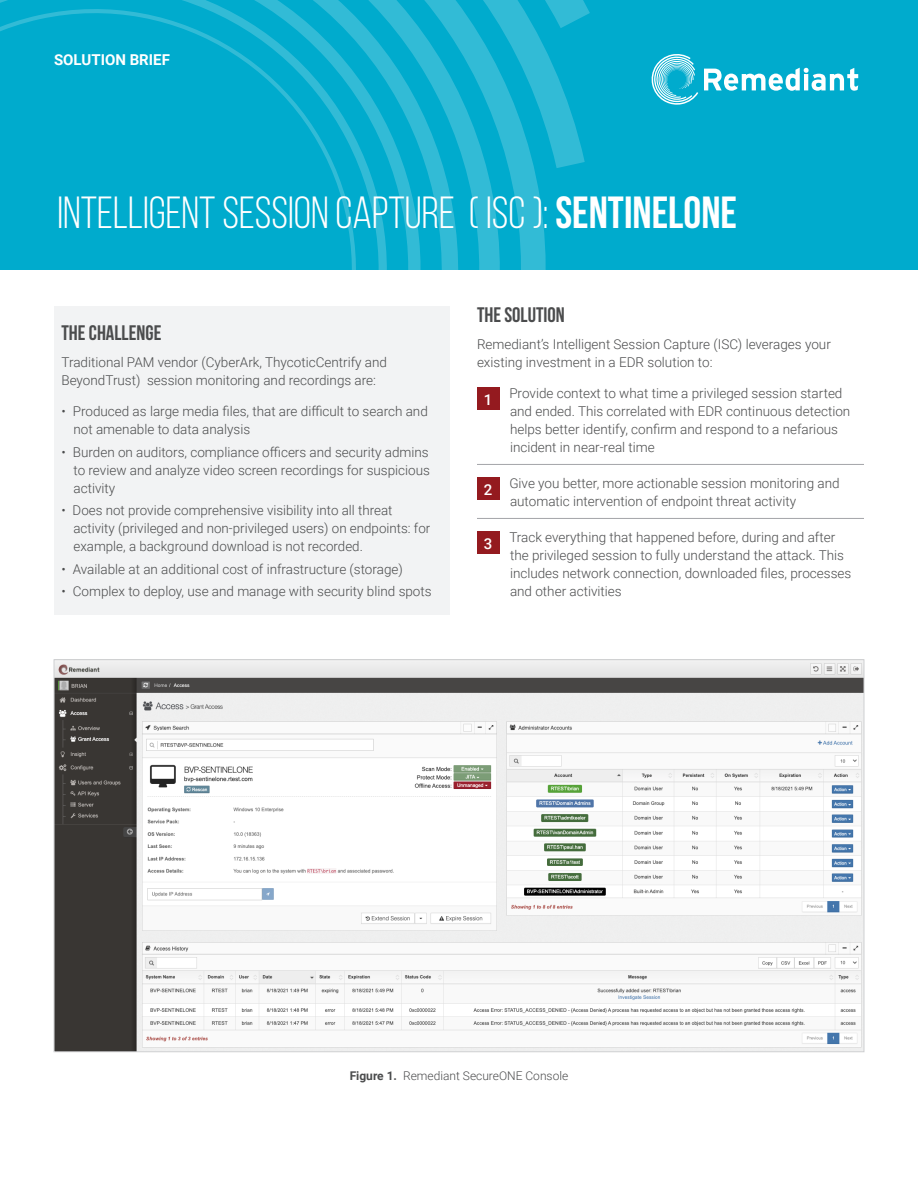
<style>
.page{position:relative;width:918px;height:1188px;background:#fff}
.page>*{position:absolute;margin:0;border:0;box-sizing:border-box;transform-origin:0 0}
.t1{font:45px "Bebas Neue";color:#fff}
.t2{font:700 21px "Bebas Neue";color:#4b4c4d}
.Category_of_Paper{font:700 15px "Roboto";color:#fff}
.Box_Numbers{font:500 15px "Roboto";color:#fff}
.Red_Box_Body_with{font:300 13.5px/18px "Roboto";color:#4b4c4d}
.Body{font:300 13.5px/18px "Roboto";color:#4b4c4d}
.Remediant_Body{font:300 13.5px/18px "Roboto";color:#4b4c4d}
.Figure_Title{font:300 12px "Roboto";color:#4b4c4d}
.s1{font-weight:700}
</style>
<div class="page">
<div style="left:0;top:0;width:918px;height:270px;background:#00abcd"></div>
<svg style="left:556px;top:0;width:29px;height:168px"></svg>
<svg style="left:509px;top:0;width:39px;height:270px;fill:#32bbd6"></svg>
<svg style="left:457px;top:0;width:52px;height:270px"></svg>
<svg style="left:397px;top:0;width:60px;height:270px"></svg>
<svg style="left:365px;top:0;width:32px;height:270px"></svg>
<svg style="left:0;top:0;width:365px;height:270px"></svg>
<svg style="left:652px;top:54px;width:46px;height:51px"></svg>
<svg style="left:704px;top:68px;width:154px;height:23px"></svg>
<div style="left:54px;top:306px;width:396px;height:308px;background:#f2f3f4"></div>
<hr style="left:477px;top:464px;width:387px;height:1px;background:#a3a4a8">
<hr style="left:477px;top:518px;width:387px;height:1px;background:#a3a4a8">
<div style="left:477px;top:388px;width:23px;height:22px;background:#941a1f"></div>
<div style="left:477px;top:478px;width:23px;height:22px;background:#941a1f"></div>
<div style="left:477px;top:532px;width:23px;height:22px;background:#941a1f"></div>
<img style="left:56px;top:662px;width:806px;height:388px">
<p class="Category_of_Paper" style="left:54px;top:49px;width:117px">SOLUTION BRIEF</p>
<p class="t1" style="left:58px;top:189px;width:681px">INTELLIGENT SESSION CAPTURE ( ISC ): <span class="s1">SENTINELONE</span></p>
<h1 class="t2" style="left:62px;top:321px;width:101px">THE CHALLENGE</h1>
<p class="Body" style="left:62px;top:352px;width:327px">Traditional PAM vendor (CyberArk, ThycoticCentrify and<br>BeyondTrust) session monitoring and recordings are:</p>
<p class="Red_Box_Body_with" style="left:74px;top:402px;width:356px;text-indent:-12px">• Produced as large media files, that are difficult to search and not amenable to data analysis</p>
<p class="Red_Box_Body_with" style="left:74px;top:442px;width:358px;text-align:justify;text-indent:-12px">• Burden on auditors, compliance officers and security admins to review and analyze video screen recordings for suspicious activity</p>
<p class="Red_Box_Body_with" style="left:74px;top:501px;width:358px;text-indent:-12px">• Does not provide comprehensive visibility into all threat activity (privileged and non-privileged users) on endpoints: for example, a background download is not recorded.</p>
<p class="Red_Box_Body_with" style="left:62px;top:559px;width:343px">• Available at an additional cost of infrastructure (storage)</p>
<p class="Red_Box_Body_with" style="left:62px;top:582px;width:372px">• Complex to deploy, use and manage with security blind spots</p>
<h1 class="t2" style="left:477px;top:303px;width:89px">THE SOLUTION</h1>
<p class="Remediant_Body" style="left:477px;top:334px;width:355px">Remediant’s Intelligent Session Capture (ISC) leverages your existing investment in a EDR solution to:</p>
<p class="Box_Numbers" style="left:484px;top:389px;width:10px">1</p>
<p class="Red_Box_Body_with" style="left:509px;top:384px;width:342px">Provide context to what time a privileged session started and ended. This correlated with EDR continuous detection helps better identify, confirm and respond to a nefarious incident in near-real time</p>
<p class="Box_Numbers" style="left:484px;top:479px;width:10px">2</p>
<p class="Red_Box_Body_with" style="left:509px;top:474px;width:332px">Give you better, more actionable session monitoring and automatic intervention of endpoint threat activity</p>
<p class="Box_Numbers" style="left:484px;top:533px;width:10px">3</p>
<p class="Red_Box_Body_with" style="left:509px;top:528px;width:344px">Track everything that happened before, during and after the privileged session to fully understand the attack. This includes network connection, downloaded files, processes and other activities</p>
<p class="Figure_Title" style="left:350px;top:1067px;width:220px"><span class="s1">Figure 1.</span> Remediant SecureONE Console</p>
</div>
